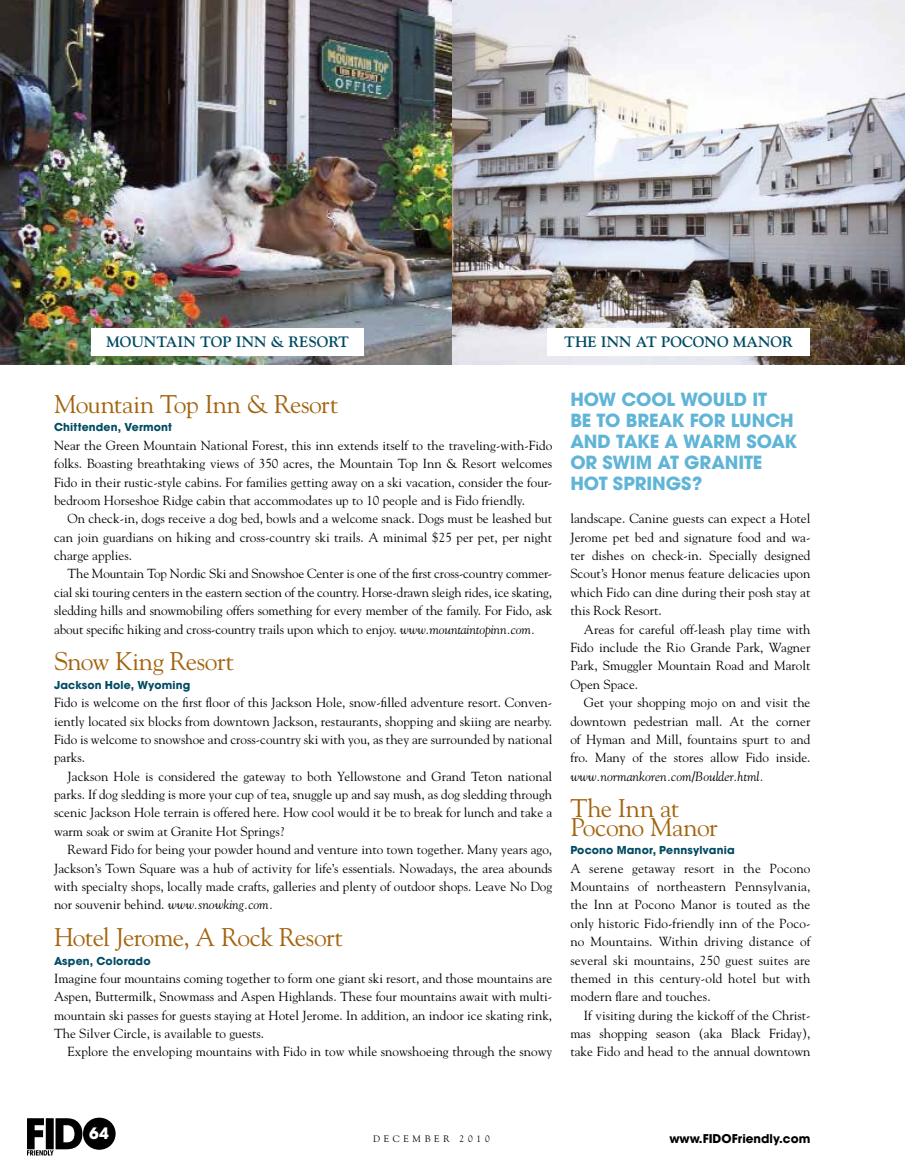
<style>
.page{position:relative;width:905px;height:1175px;background:#fff}
.page>*{position:absolute;margin:0;border:0;box-sizing:border-box;transform-origin:0 0}
.t1{font:25.5px/18.5px "Goudy";letter-spacing:-.025em;color:#a3640f}
.t2{font:700 18px/21px "Avant Garde";letter-spacing:.04em;color:#60b5d7}
.t3{font:700 15.6px "Avant Garde";color:#fff}
.t4{font:700 15px "Goudy";color:#004b63}
.t5{font:13.2px/18.3px "Goudy";color:#000;text-align:justify}
.t6{font:italic 13.2px "Goudy";color:#000}
.t7{font:700 12px "Avant Garde";color:#000}
.t8{font:700 10.8px "Avant Garde";letter-spacing:.015em;color:#004b63}
.t9{font:9.45px "Goudy";color:#000}
.s1{font-style:italic}
</style>
<div class="page">
<svg style="left:27px;top:1117px;width:89px;height:38px"></svg>
<img style="left:1px;top:0;width:451px;height:364px">
<img style="left:452px;top:0;width:452px;height:364px">
<div style="left:91px;top:328px;width:272px;height:28px;background:#fff"></div>
<div style="left:547px;top:328px;width:263px;height:28px;background:#fff"></div>
<p class="t4" style="left:106px;top:333px;width:244px">MOUNTAIN TOP INN &amp; RESORT</p>
<p class="t4" style="left:564px;top:333px;width:230px">THE INN AT POCONO MANOR</p>
<h1 class="t1" style="left:54px;top:394px;width:286px">Mountain Top Inn &amp; Resort</h1>
<p class="t8" style="left:54px;top:420px;width:120px">Chittenden, Vermont</p>
<p class="t5" style="left:54px;top:435px;width:499px">Near the Green Mountain National Forest, this inn extends itself to the traveling-with-Fido folks. Boasting breathtaking views of 350 acres, the Mountain Top Inn &amp; Resort welcomes Fido in their rustic-style cabins. For families getting away on a ski vacation, consider the four&shy;bedroom Horseshoe Ridge cabin that accommodates up to 10 people and is Fido friendly.</p>
<p class="t5" style="left:54px;top:509px;width:499px;text-indent:14px">On check-in, dogs receive a dog bed, bowls and a welcome snack. Dogs must be leashed but can join guardians on hiking and cross-country ski trails. A minimal $25 per pet, per night charge applies.</p>
<p class="t5" style="left:54px;top:564px;width:500px;text-indent:13px">The Mountain Top Nordic Ski and Snowshoe Center is one of the first cross-country commer&shy;cial ski touring centers in the eastern section of the country. Horse-drawn sleigh rides, ice skating, sledding hills and snowmobiling offers something for every member of the family. For Fido, ask about specific hiking and cross-country trails upon which to enjoy. <span class="s1">www.mountaintopinn.com.</span></p>
<h1 class="t1" style="left:54px;top:651px;width:181px">Snow King Resort</h1>
<p class="t8" style="left:54px;top:678px;width:138px">Jackson Hole, Wyoming</p>
<p class="t5" style="left:54px;top:693px;width:500px">Fido is welcome on the first floor of this Jackson Hole, snow-filled adventure resort. Conven&shy;iently located six blocks from downtown Jackson, restaurants, shopping and skiing are nearby.<br>Fido is welcome to snowshoe and cross-country ski with you, as they are surrounded by national parks.</p>
<p class="t5" style="left:54px;top:766px;width:499px;text-indent:14px">Jackson Hole is considered the gateway to both Yellowstone and Grand Teton national parks. If dog sledding is more your cup of tea, snuggle up and say mush, as dog sledding through scenic Jackson Hole terrain is offered here. How cool would it be to break for lunch and take a warm soak or swim at Granite Hot Springs?</p>
<p class="t5" style="left:54px;top:840px;width:500px;text-indent:14px">Reward Fido for being your powder hound and venture into town together. Many years ago, Jackson’s Town Square was a hub of activity for life’s essentials. Nowadays, the area abounds with specialty shops, locally made crafts, galleries and plenty of outdoor shops. Leave No Dog nor souvenir behind. <span class="s1">www.snowking.com.</span></p>
<h1 class="t1" style="left:54px;top:927px;width:290px">Hotel Jerome, A Rock Resort</h1>
<p class="t8" style="left:54px;top:953px;width:98px">Aspen, Colorado</p>
<p class="t5" style="left:54px;top:968px;width:499px">Imagine four mountains coming together to form one giant ski resort, and those mountains are Aspen, Buttermilk, Snowmass and Aspen Highlands. These four mountains await with multi&shy;mountain ski passes for guests staying at Hotel Jerome. In addition, an indoor ice skating rink, The Silver Circle, is available to guests.</p>
<p class="t5" style="left:68px;top:1042px;width:486px">Explore the enveloping mountains with Fido in tow while snowshoeing through the snowy</p>
<h2 class="t2" style="left:570px;top:388px;width:226px">How cool would it<br>be to break for lunch and take a warm soak or swim at Granite<br>Hot Springs?</h2>
<p class="t5" style="left:570px;top:509px;width:241px">landscape. Canine guests can expect a Hotel Jerome pet bed and signature food and wa&shy;ter dishes on check-in. Specially designed Scout’s Honor menus feature delicacies upon which Fido can dine during their posh stay at this Rock Resort.</p>
<p class="t5" style="left:570px;top:619px;width:241px;text-indent:14px">Areas for careful off-leash play time with Fido include the Rio Grande Park, Wagner Park, Smuggler Mountain Road and Marolt Open Space.</p>
<p class="t5" style="left:570px;top:693px;width:241px;text-indent:14px">Get your shopping mojo on and visit the downtown pedestrian mall. At the corner of Hyman and Mill, fountains spurt to and fro. Many of the stores allow Fido inside.</p>
<p class="t6" style="left:570px;top:768px;width:195px">www.normankoren.com/Boulder.html.</p>
<h1 class="t1" style="left:570px;top:798px;width:149px">The Inn at<br>Pocono Manor</h1>
<p class="t8" style="left:570px;top:843px;width:166px">Pocono Manor, Pennsylvania</p>
<p class="t5" style="left:570px;top:858px;width:242px">A serene getaway resort in the Pocono Mountains of northeastern Pennsylvania, the Inn at Pocono Manor is touted as the only historic Fido-friendly inn of the Poco&shy;no Mountains. Within driving distance of several ski mountains, 250 guest suites are themed in this century-old hotel but with modern flare and touches.</p>
<p class="t5" style="left:570px;top:1005px;width:242px;text-indent:14px">If visiting during the kickoff of the Christ&shy;mas shopping season (aka Black Friday), take Fido and head to the annual downtown</p>
<p class="t3" style="left:89px;top:1123px;width:21px">64</p>
<p class="t9" style="left:373px;top:1132px;width:21px">D ecember</p>
<p class="t9" style="left:459px;top:1132px;width:32px">2010</p>
<p class="t7" style="left:669px;top:1130px;width:142px">www.FIDOFriendly.com</p>
</div>
